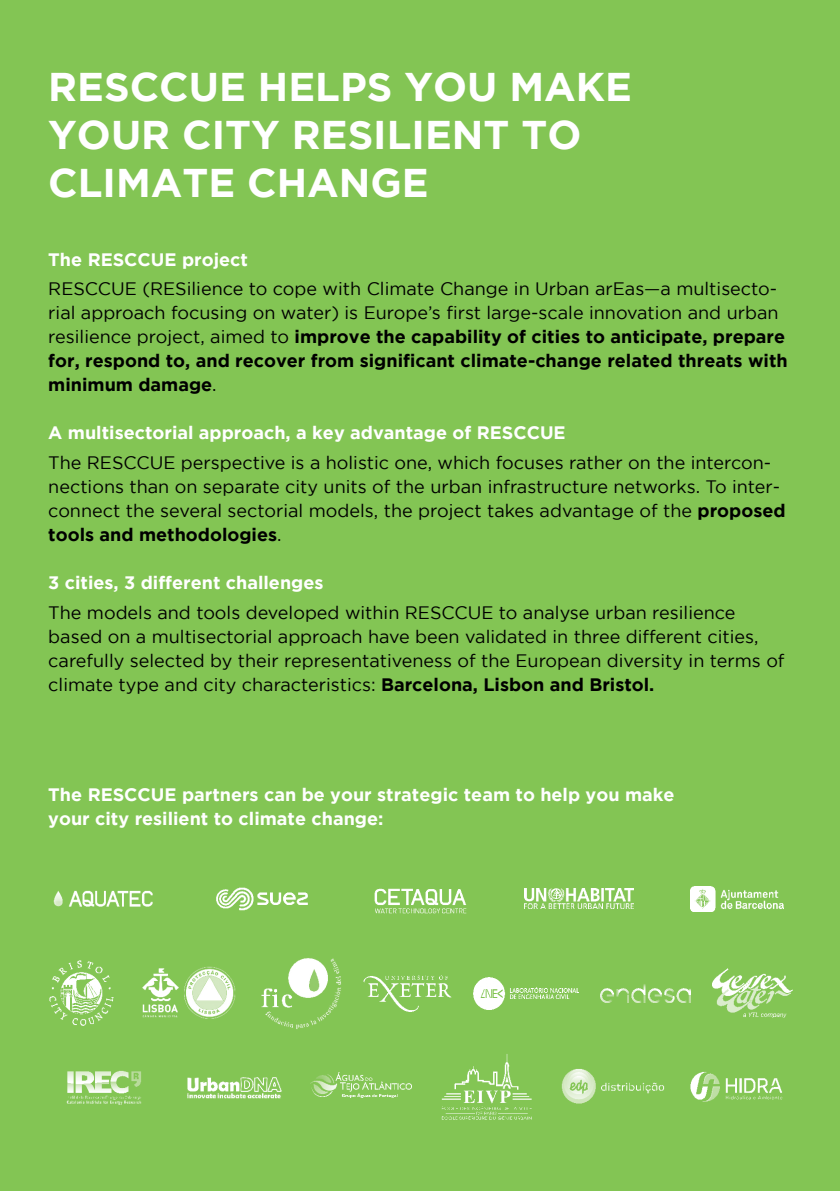
<style>
.page{position:relative;width:840px;height:1191px;background:#fff}
.page>*{position:absolute;margin:0;border:0;box-sizing:border-box;transform-origin:0 0}
.t1{font:700 40px/48px "Gotham";color:#fff}
.t2{font:18px/24px "Gotham";color:#000}
.t3{font:700 18px/24px "Gotham";color:#fff}
.s1{font-weight:700}
</style>
<div class="page">
<div style="left:0;top:0;width:839px;height:1191px;background:#83c554"></div>
<img style="left:690px;top:1071px;width:92px;height:31px">
<img style="left:66px;top:1070px;width:76px;height:35px">
<img style="left:187px;top:1077px;width:95px;height:22px">
<img style="left:310px;top:1072px;width:101px;height:25px">
<img style="left:441px;top:1054px;width:91px;height:66px">
<img style="left:561px;top:1069px;width:104px;height:35px">
<img style="left:261px;top:958px;width:80px;height:71px">
<img style="left:142px;top:966px;width:94px;height:53px">
<img style="left:49px;top:960px;width:65px;height:66px">
<img style="left:712px;top:968px;width:79px;height:49px">
<img style="left:600px;top:984px;width:89px;height:18px">
<img style="left:363px;top:975px;width:88px;height:36px">
<img style="left:473px;top:977px;width:105px;height:32px">
<img style="left:524px;top:889px;width:108px;height:19px">
<img style="left:690px;top:886px;width:93px;height:25px">
<img style="left:53px;top:890px;width:100px;height:17px">
<img style="left:216px;top:887px;width:92px;height:24px">
<img style="left:374px;top:888px;width:93px;height:26px">
<p class="t1" style="left:48px;top:62px;width:584px">RESCCUE HELPS YOU MAKE<br>YOUR CITY RESILIENT TO<br>CLIMATE CHANGE</p>
<p class="t3" style="left:48px;top:247px;width:201px">The RESCCUE project</p>
<p class="t2" style="left:48px;top:277px;width:740px">RESCCUE (RESilience to cope with Climate Change in Urban arEas—a multisecto&shy;rial approach focusing on water) is Europe’s first large-scale innovation and urban resilience project, aimed to <span class="s1">improve the capability of cities to anticipate, prepare for, respond to, and recover from significant climate-change related threats with minimum damage</span>.</p>
<p class="t3" style="left:48px;top:420px;width:518px">A multisectorial approach, a key advantage of RESCCUE</p>
<p class="t2" style="left:48px;top:450px;width:738px">The RESCCUE perspective is a holistic one, which focuses rather on the intercon&shy;nections than on separate city units of the urban infrastructure networks. To inter&shy;connect the several sectorial models, the project takes advantage of the <span class="s1">proposed tools and methodologies</span>.</p>
<p class="t3" style="left:48px;top:570px;width:276px">3 cities, 3 different challenges</p>
<p class="t2" style="left:48px;top:600px;width:737px">The models and tools developed within RESCCUE to analyse urban resilience based on a multisectorial approach have been validated in three different cities, carefully selected by their representativeness of the European diversity in terms of climate type and city characteristics: <span class="s1">Barcelona, Lisbon and Bristol.</span></p>
<p class="t3" style="left:48px;top:782px;width:627px">The RESCCUE partners can be your strategic team to help you make your city resilient to climate change:</p>
</div>
